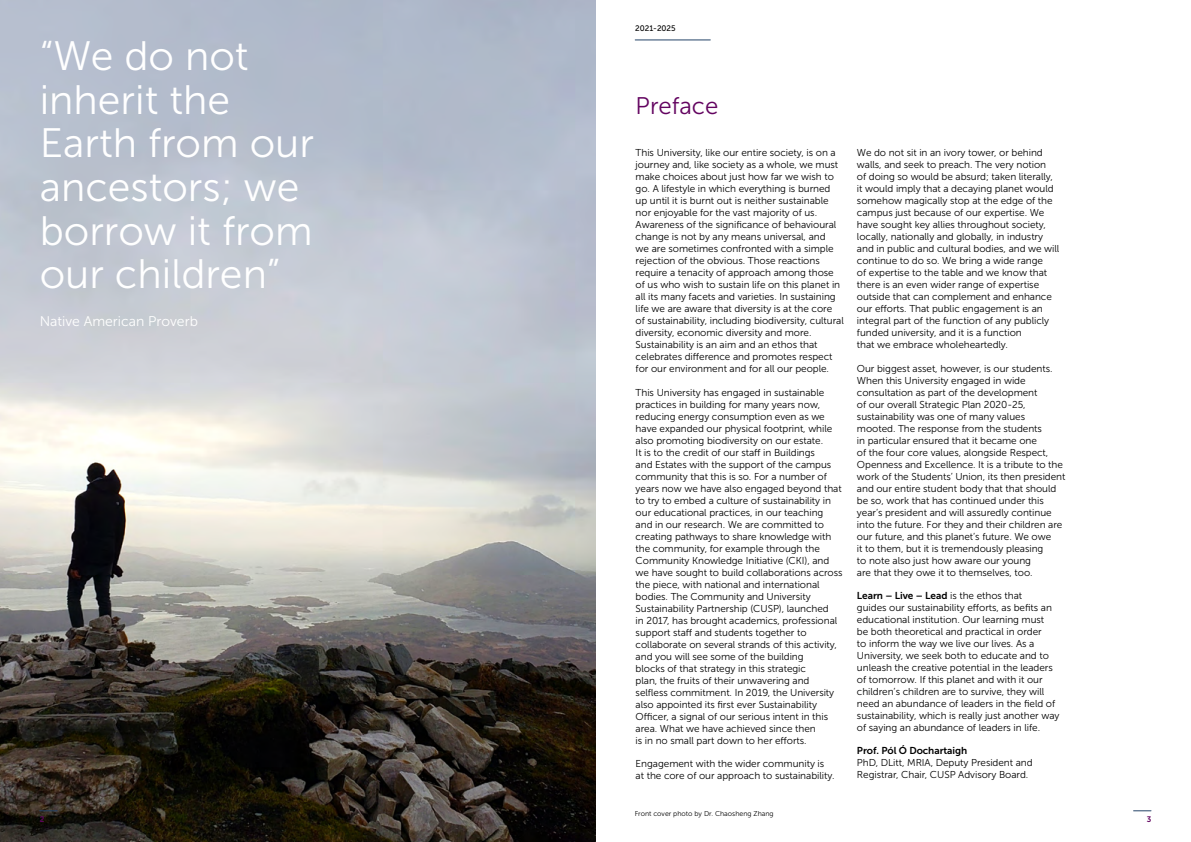
<style>
.page{position:relative;width:1191px;height:842px;background:#fff}
.page>*{position:absolute;margin:0;border:0;box-sizing:border-box;transform-origin:0 0}
.t1{font:41px/43.5px "Museo Sans 300";color:#fff}
.t2{font:24px "Museo Sans 300";color:#630460}
.t3{font:14px "Museo Sans 300";color:#fff}
.t4{font:10px/12px "Museo Sans 300";letter-spacing:-.005em;color:#000}
.t5{font:10px "Museo Sans 700";letter-spacing:-.005em;color:#000}
.t6{font:8px "Museo Sans 500";color:#000}
.t7{font:8px "Museo Sans 700";color:#630460}
.t8{font:7px "Museo Sans 300";color:#000}
.s1{font-family:"Museo Sans 300"}
</style>
<div class="page">
<img style="left:0;top:0;width:595px;height:842px">
<svg style="left:40px;top:810px;width:17px;height:1px"></svg>
<hr style="left:635px;top:40px;width:75px;height:1px;background:#254467">
<svg style="left:1133px;top:810px;width:18px;height:1px"></svg>
<h1 class="t1" style="left:40px;top:35px;width:276px">“We do not inherit the<br>Earth from our ancestors; we borrow it from our children”</h1>
<h3 class="t3" style="left:40px;top:314px;width:160px">Native American Proverb</h3>
<p class="t6" style="left:635px;top:24px;width:42px">2021-2025</p>
<h2 class="t2" style="left:635px;top:93px;width:84px">Preface</h2>
<p class="t4" style="left:635px;top:147px;width:210px">This University, like our entire society, is on a journey and, like society as a whole, we must make choices about just how far we wish to go. A lifestyle in which everything is burned up until it is burnt out is neither sustainable nor enjoyable for the vast majority of us.<br>Awareness of the significance of behavioural change is not by any means universal, and<br>we are sometimes confronted with a simple rejection of the obvious. Those reactions require a tenacity of approach among those of us who wish to sustain life on this planet in all its many facets and varieties. In sustaining life we are aware that diversity is at the core of sustainability, including biodiversity, cultural diversity, economic diversity and more.<br>Sustainability is an aim and an ethos that celebrates difference and promotes respect for our environment and for all our people.</p>
<p class="t4" style="left:635px;top:386px;width:208px">This University has engaged in sustainable practices in building for many years now, reducing energy consumption even as we have expanded our physical footprint, while also promoting biodiversity on our estate.<br>It is to the credit of our staff in Buildings<br>and Estates with the support of the campus community that this is so. For a number of years now we have also engaged beyond that to try to embed a culture of sustainability in our educational practices, in our teaching and in our research. We are committed to creating pathways to share knowledge with the community, for example through the Community Knowledge Initiative (CKI), and we have sought to build collaborations across the piece, with national and international bodies. The Community and University Sustainability Partnership (CUSP), launched<br>in 2017, has brought academics, professional support staff and students together to collaborate on several strands of this activity, and you will see some of the building<br>blocks of that strategy in this strategic<br>plan, the fruits of their unwavering and selfless commitment. In 2019, the University also appointed its first ever Sustainability Officer, a signal of our serious intent in this area. What we have achieved since then<br>is in no small part down to her efforts.</p>
<p class="t4" style="left:635px;top:758px;width:200px">Engagement with the wider community is at the core of our approach to sustainability.</p>
<p class="t4" style="left:857px;top:147px;width:204px">We do not sit in an ivory tower, or behind walls, and seek to preach. The very notion<br>of doing so would be absurd; taken literally, it would imply that a decaying planet would somehow magically stop at the edge of the campus just because of our expertise. We have sought key allies throughout society, locally, nationally and globally, in industry and in public and cultural bodies, and we will continue to do so. We bring a wide range<br>of expertise to the table and we know that there is an even wider range of expertise outside that can complement and enhance our efforts. That public engagement is an integral part of the function of any publicly funded university, and it is a function<br>that we embrace wholeheartedly.</p>
<p class="t4" style="left:857px;top:362px;width:210px">Our biggest asset, however, is our students.<br>When this University engaged in wide consultation as part of the development<br>of our overall Strategic Plan 2020-25, sustainability was one of many values mooted. The response from the students<br>in particular ensured that it became one<br>of the four core values, alongside Respect, Openness and Excellence. It is a tribute to the work of the Students’ Union, its then president and our entire student body that that should be so, work that has continued under this year’s president and will assuredly continue into the future. For they and their children are our future, and this planet’s future. We owe<br>it to them, but it is tremendously pleasing<br>to note also just how aware our young<br>are that they owe it to themselves, too.</p>
<p class="t5" style="left:857px;top:590px;width:167px">Learn – Live – Lead <span class="s1">is the ethos that</span></p>
<p class="t4" style="left:857px;top:602px;width:204px">guides our sustainability efforts, as befits an educational institution. Our learning must<br>be both theoretical and practical in order<br>to inform the way we live our lives. As a University, we seek both to educate and to unleash the creative potential in the leaders of tomorrow. If this planet and with it our children’s children are to survive, they will need an abundance of leaders in the field of sustainability, which is really just another way of saying an abundance of leaders in life.</p>
<p class="t5" style="left:857px;top:745px;width:112px">Prof. Pól Ó Dochartaigh</p>
<p class="t4" style="left:857px;top:757px;width:177px">PhD, DLitt, MRIA, Deputy President and<br>Registrar, Chair, CUSP Advisory Board.</p>
<p class="t8" style="left:634px;top:810px;width:140px">Front cover photo by Dr. Chaosheng Zhang</p>
<p class="t7" style="left:40px;top:815px;width:6px">2</p>
<p class="t7" style="left:1146px;top:815px;width:6px">3</p>
</div>
